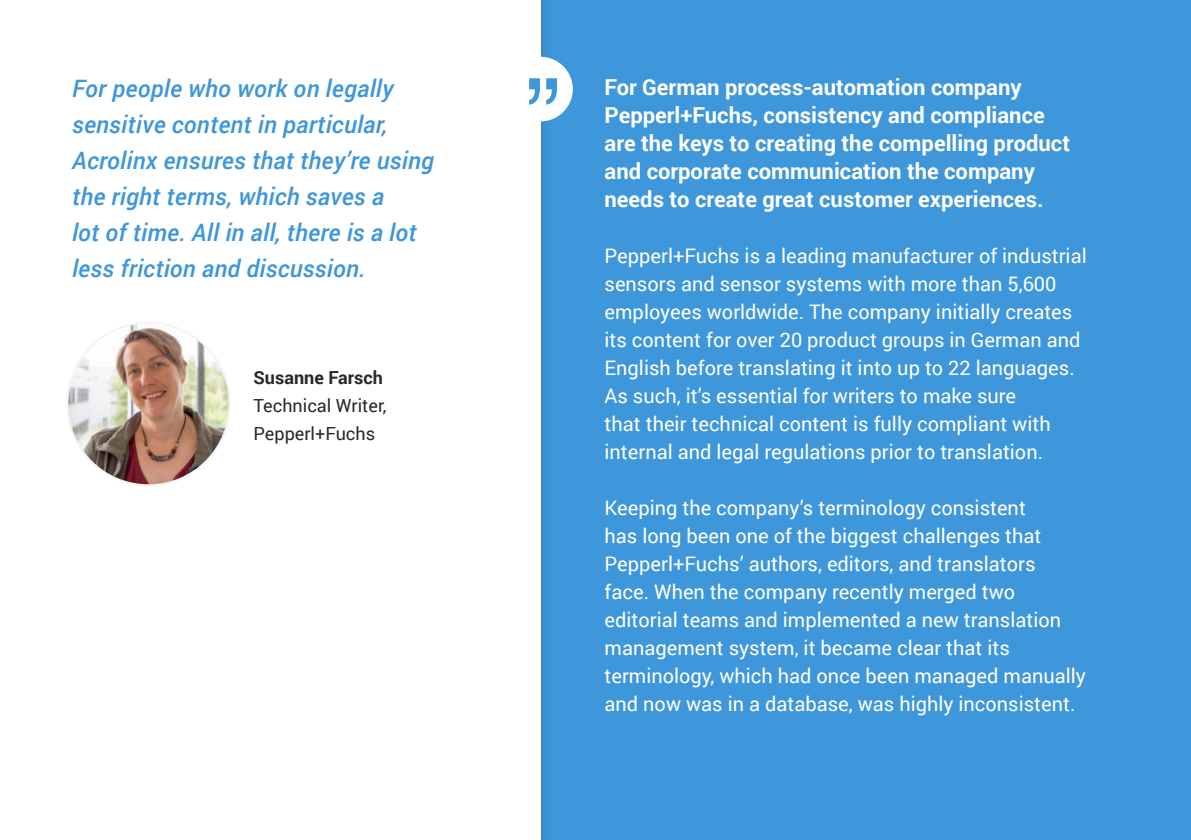
<style>
.page{position:relative;width:1191px;height:840px;background:#fff}
.page>*{position:absolute;margin:0;border:0;box-sizing:border-box;transform-origin:0 0}
.t1{font:italic 500 24px/36px "Roboto";letter-spacing:.01em;color:#3e96db}
.t2{font:700 22px/28px "Roboto";color:#fff}
.t3{font:20px/28px "Roboto";color:#fff}
.t4{font:18px/28px "Roboto";color:#292829}
.t5{font:700 18px "Roboto";color:#292829}
</style>
<div class="page">
<div style="left:0;top:0;width:1191px;height:839px;background:#3e96db"></div>
<div style="left:0;top:0;width:553px;height:839px;background:#000;opacity:.2"></div>
<div style="left:0;top:0;width:540px;height:839px;background:#fff"></div>
<div style="left:508px;top:57px;width:65px;height:64px;background:#fff;border-radius:50%"></div>
<svg style="left:529px;top:78px;width:28px;height:27px"></svg>
<img style="left:67px;top:322px;width:163px;height:163px;border-radius:81px">
<p class="t1" style="left:72px;top:72px;width:363px">For people who work on legally sensitive content in particular,<br>Acrolinx ensures that they’re using the right terms, which saves a<br>lot of time. All in all, there is a lot less friction and discussion.</p>
<p class="t5" style="left:253px;top:370px;width:131px">Susanne Farsch</p>
<p class="t4" style="left:253px;top:393px;width:134px">Technical Writer,<br>Pepperl+Fuchs</p>
<p class="t2" style="left:604px;top:75px;width:467px">For German process-automation company Pepperl+Fuchs, consistency and compliance are the keys to creating the compelling product and corporate communication the company needs to create great customer experiences.</p>
<p class="t3" style="left:604px;top:243px;width:483px">Pepperl+Fuchs is a leading manufacturer of industrial sensors and sensor systems with more than 5,600 employees worldwide. The company initially creates its content for over 20 product groups in German and English before translating it into up to 22 languages.<br>As such, it’s essential for writers to make sure<br>that their technical content is fully compliant with internal and legal regulations prior to translation.</p>
<p class="t3" style="left:604px;top:495px;width:483px">Keeping the company’s terminology consistent<br>has long been one of the biggest challenges that Pepperl+Fuchs’ authors, editors, and translators<br>face. When the company recently merged two editorial teams and implemented a new translation management system, it became clear that its terminology, which had once been managed manually and now was in a database, was highly inconsistent.</p>
</div>
